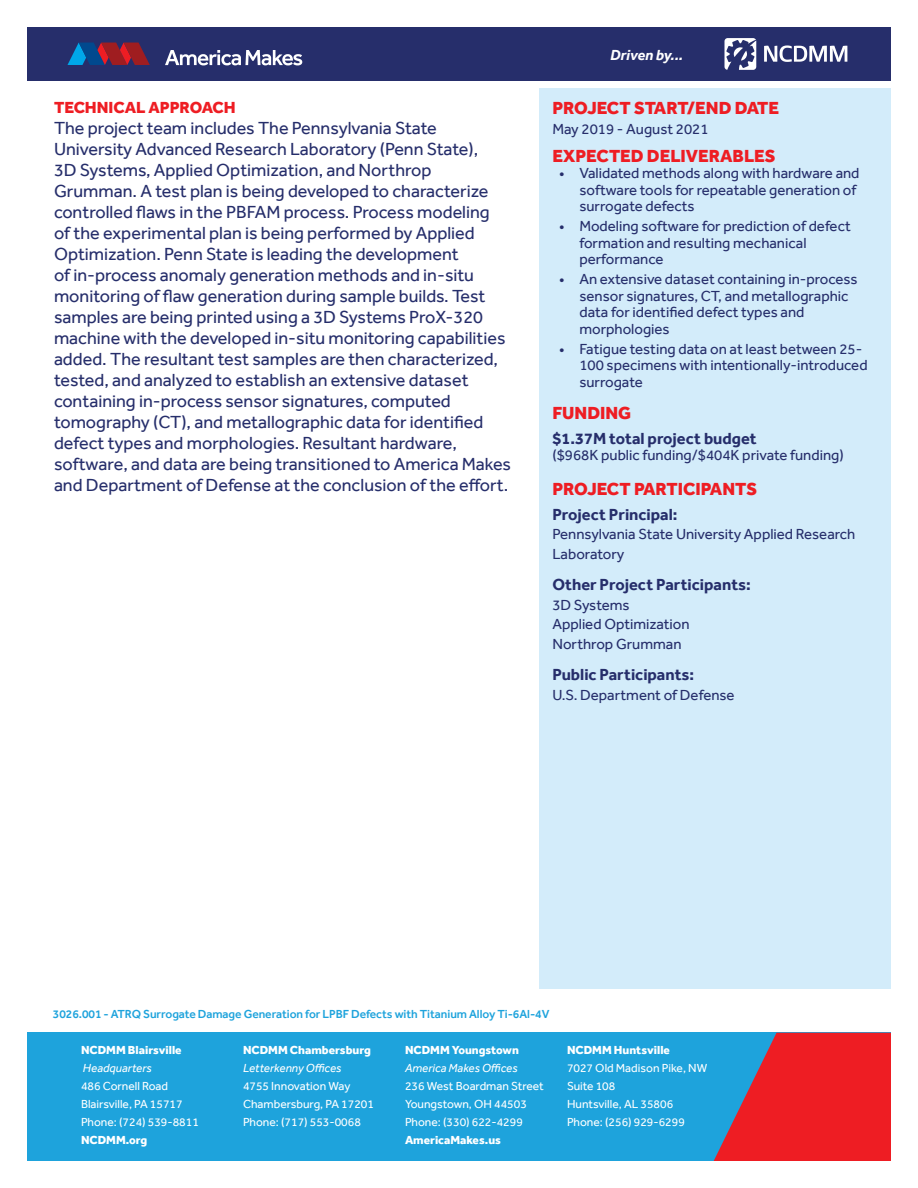
<style>
.page{position:relative;width:918px;height:1188px;background:#fff}
.page>*{position:absolute;margin:0;border:0;box-sizing:border-box;transform-origin:0 0}
.Body_Copy{font:18px/21px "Effra";color:#262e6b}
.Red_Heading{font:800 18px "Effra";color:#ee1d23}
.Sidebar-Bold_sub_hea{font:700 16.5px "Effra";color:#262e6b}
.t1{font:800 16.5px "Effra";color:#ee1d23}
.Sidebar-Participants{font:15px/16.5px "Effra";color:#262e6b}
.Sidebar-Body_copy{font:15px "Effra";color:#262e6b}
.t2{font:italic 700 15px "Effra";color:#fff}
.t3{font:12px/18px "Effra";color:#fff}
.t4{font:800 12px "Effra";color:#fff}
.Footer-_LtBlue_Proje{font:500 12px "Effra";letter-spacing:-.005em;color:#1ea3dc}
.t5{font:italic 12px "Effra";color:#fff}
</style>
<div class="page">
<div style="left:27px;top:27px;width:864px;height:54px;background:#262e6b"></div>
<svg style="left:67px;top:43px;width:83px;height:22px"></svg>
<svg style="left:165px;top:50px;width:137px;height:15px"></svg>
<svg style="left:764px;top:45px;width:83px;height:17px"></svg>
<svg style="left:724px;top:38px;width:32px;height:32px"></svg>
<div style="left:27px;top:1033px;width:864px;height:128px;background:#1ea3dc"></div>
<svg style="left:714px;top:1033px;width:177px;height:128px"></svg>
<div style="left:539px;top:89px;width:351px;height:900px;background:#d3ecfa"></div>
<p class="t1" style="left:54px;top:98px;width:183px">TECHNICAL APPROACH</p>
<p class="Body_Copy" style="left:54px;top:117px;width:459px">The project team includes The Pennsylvania State University Advanced Research Laboratory (Penn State),<br>3D Systems, Applied Optimization, and Northrop Grumman. A test plan is being developed to characterize controlled flaws in the PBFAM process. Process modeling<br>of the experimental plan is being performed by Applied Optimization. Penn State is leading the development<br>of in-process anomaly generation methods and in-situ monitoring of flaw generation during sample builds. Test samples are being printed using a 3D Systems ProX-320 machine with the developed in-situ monitoring capabilities added. The resultant test samples are then characterized, tested, and analyzed to establish an extensive dataset containing in-process sensor signatures, computed tomography (CT), and metallographic data for identified defect types and morphologies. Resultant hardware, software, and data are being transitioned to America Makes and Department of Defense at the conclusion of the effort.</p>
<p class="t2" style="left:610px;top:46px;width:74px">Driven by...</p>
<p class="Red_Heading" style="left:552px;top:97px;width:228px">PROJECT START/END DATE</p>
<p class="Sidebar-Body_copy" style="left:552px;top:120px;width:158px">May 2019 - August 2021</p>
<p class="Red_Heading" style="left:552px;top:145px;width:225px">EXPECTED DELIVERABLES</p>
<p class="Sidebar-Participants" style="left:579px;top:165px;width:282px;text-indent:-20px">• Validated methods along with hardware and software tools for repeatable generation of surrogate defects</p>
<p class="Sidebar-Participants" style="left:579px;top:218px;width:273px;text-indent:-20px">• Modeling software for prediction of defect formation and resulting mechanical performance</p>
<p class="Sidebar-Participants" style="left:579px;top:271px;width:280px;text-indent:-20px">• An extensive dataset containing in-process sensor signatures, CT, and metallographic data for identified defect types and morphologies</p>
<p class="Sidebar-Participants" style="left:579px;top:341px;width:290px;text-indent:-20px">• Fatigue testing data on at least between 25-<br>100 specimens with intentionally-introduced surrogate</p>
<p class="Red_Heading" style="left:552px;top:402px;width:80px">FUNDING</p>
<p class="Sidebar-Bold_sub_hea" style="left:552px;top:428px;width:206px">$1.37M total project budget</p>
<p class="Sidebar-Body_copy" style="left:552px;top:446px;width:293px">($968K public funding/$404K private funding)</p>
<p class="Red_Heading" style="left:552px;top:478px;width:206px">PROJECT PARTICIPANTS</p>
<p class="Sidebar-Bold_sub_hea" style="left:552px;top:505px;width:127px">Project Principal:</p>
<p class="Sidebar-Participants" style="left:552px;top:524px;width:305px;line-height:19.5px">Pennsylvania State University Applied Research<br>Laboratory</p>
<p class="Sidebar-Bold_sub_hea" style="left:552px;top:575px;width:200px">Other Project Participants:</p>
<p class="Sidebar-Participants" style="left:552px;top:596px;width:79px">3D Systems</p>
<p class="Sidebar-Participants" style="left:552px;top:616px;width:139px">Applied Optimization</p>
<p class="Sidebar-Participants" style="left:552px;top:635px;width:131px">Northrop Grumman</p>
<p class="Sidebar-Bold_sub_hea" style="left:552px;top:665px;width:143px">Public Participants:</p>
<p class="Sidebar-Body_copy" style="left:552px;top:686px;width:184px">U.S. Department of Defense</p>
<p class="Footer-_LtBlue_Proje" style="left:53px;top:1007px;width:498px">3026.001 - ATRQ Surrogate Damage Generation for LPBF Defects with Titanium Alloy Ti-6Al-4V</p>
<p class="t4" style="left:81px;top:1043px;width:102px">NCDMM Blairsville</p>
<p class="t5" style="left:83px;top:1061px;width:70px">Headquarters</p>
<p class="t3" style="left:81px;top:1077px;width:119px">486 Cornell Road<br>Blairsville, PA 15717<br>Phone: (724) 539-8811</p>
<p class="t4" style="left:81px;top:1133px;width:68px">NCDMM.org</p>
<p class="t4" style="left:243px;top:1043px;width:129px">NCDMM Chambersburg</p>
<p class="t5" style="left:243px;top:1061px;width:100px">Letterkenny Offices</p>
<p class="t3" style="left:243px;top:1077px;width:132px">4755 Innovation Way<br>Chambersburg, PA 17201<br>Phone: (717) 553-0068</p>
<p class="t4" style="left:405px;top:1043px;width:115px">NCDMM Youngstown</p>
<p class="t5" style="left:405px;top:1061px;width:114px">America Makes Offices</p>
<p class="t3" style="left:405px;top:1077px;width:140px">236 West Boardman Street<br>Youngstown, OH 44503<br>Phone: (330) 622-4299</p>
<p class="t4" style="left:405px;top:1133px;width:98px">AmericaMakes.us</p>
<p class="t4" style="left:567px;top:1043px;width:105px">NCDMM Huntsville</p>
<p class="t3" style="left:567px;top:1059px;width:142px">7027 Old Madison Pike, NW<br>Suite 108<br>Huntsville, AL 35806<br>Phone: (256) 929-6299</p>
</div>
